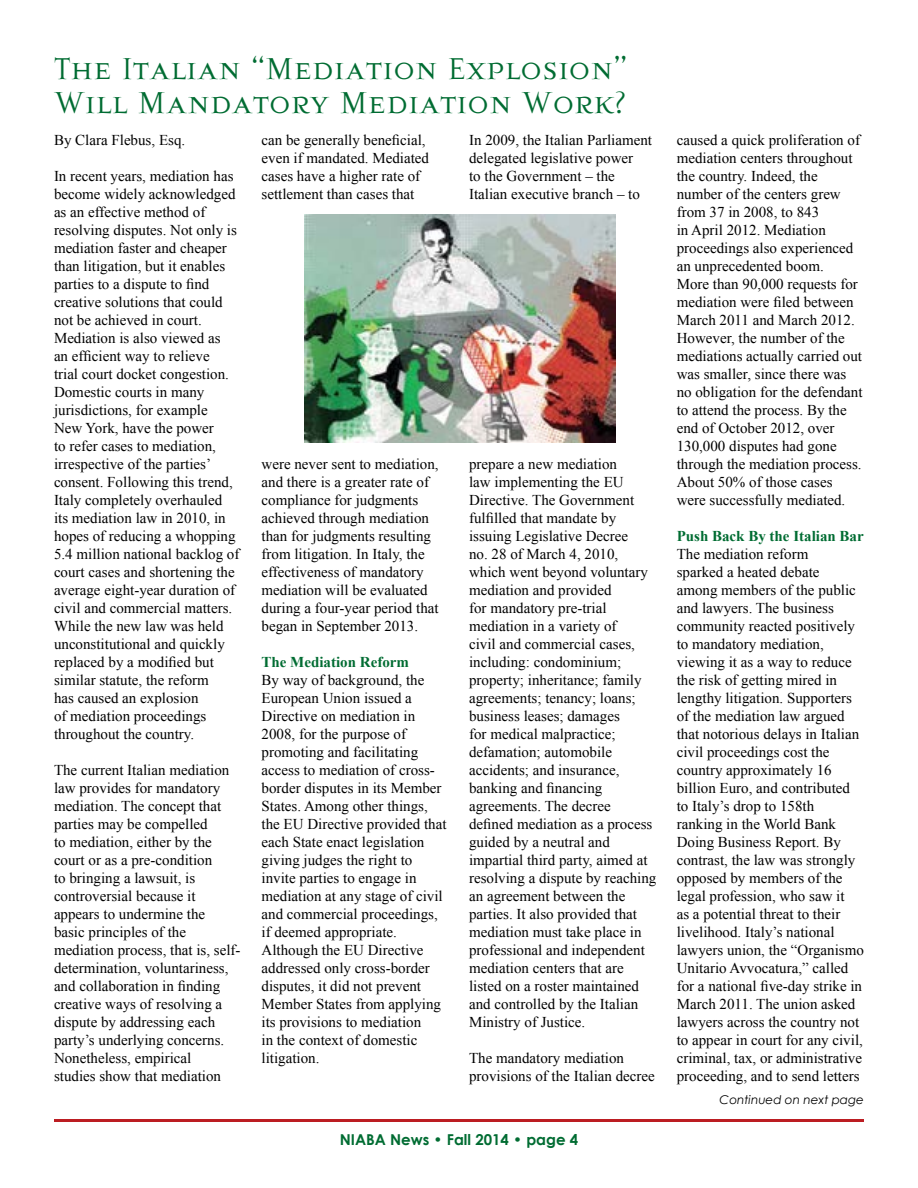
<style>
.page{position:relative;width:918px;height:1188px;background:#fff}
.page>*{position:absolute;margin:0;border:0;box-sizing:border-box;transform-origin:0 0}
.t1{font:33px/34.5px "Kartago";color:#006c32}
.t2{font:15px/18px "Times New Roman";color:#000}
.t3{font:700 15px "Times New Roman";color:#006c32}
.t4{font:700 15px "Century Gothic";color:#006c32}
.t5{font:italic 12px "Century Gothic";color:#000}
</style>
<div class="page">
<hr style="left:54px;top:1119px;width:810px;height:3px;background:#bc1d22">
<img style="left:305px;top:214px;width:310px;height:228px">
<h1 class="t1" style="left:54px;top:51px;width:575px">The Italian “Mediation Explosion”<br>Will Mandatory Mediation Work?</h1>
<p class="t2" style="left:54px;top:131px;width:133px">By Clara Flebus, Esq.</p>
<p class="t2" style="left:54px;top:167px;width:187px">In recent years, mediation has become widely acknowledged as an effective method of resolving disputes. Not only is mediation faster and cheaper than litigation, but it enables parties to a dispute to find creative solutions that could not be achieved in court.<br>Mediation is also viewed as<br>an efficient way to relieve<br>trial court docket congestion.<br>Domestic courts in many jurisdictions, for example<br>New York, have the power<br>to refer cases to mediation, irrespective of the parties’ consent. Following this trend,<br>Italy completely overhauled its mediation law in 2010, in hopes of reducing a whopping<br>5.4 million national backlog of court cases and shortening the average eight-year duration of civil and commercial matters.<br>While the new law was held unconstitutional and quickly replaced by a modified but similar statute, the reform<br>has caused an explosion<br>of mediation proceedings throughout the country.</p>
<p class="t2" style="left:54px;top:761px;width:188px">The current Italian mediation law provides for mandatory mediation. The concept that parties may be compelled<br>to mediation, either by the court or as a pre-condition<br>to bringing a lawsuit, is controversial because it appears to undermine the<br>basic principles of the mediation process, that is, self&shy;determination, voluntariness, and collaboration in finding creative ways of resolving a dispute by addressing each party’s underlying concerns.<br>Nonetheless, empirical<br>studies show that mediation</p>
<p class="t2" style="left:262px;top:131px;width:169px">can be generally beneficial, even if mandated. Mediated cases have a higher rate of settlement than cases that</p>
<p class="t2" style="left:469px;top:131px;width:184px">In 2009, the Italian Parliament delegated legislative power<br>to the Government – the<br>Italian executive branch – to</p>
<p class="t2" style="left:262px;top:455px;width:179px">were never sent to mediation, and there is a greater rate of compliance for judgments achieved through mediation than for judgments resulting from litigation. In Italy, the effectiveness of mandatory mediation will be evaluated during a four-year period that began in September 2013.</p>
<p class="t3" style="left:262px;top:652px;width:149px">The Mediation Reform</p>
<p class="t2" style="left:262px;top:671px;width:186px">By way of background, the<br>European Union issued a<br>Directive on mediation in<br>2008, for the purpose of promoting and facilitating access to mediation of cross&shy;border disputes in its Member<br>States. Among other things, the EU Directive provided that each State enact legislation giving judges the right to invite parties to engage in mediation at any stage of civil and commercial proceedings, if deemed appropriate.<br>Although the EU Directive addressed only cross-border disputes, it did not prevent<br>Member States from applying its provisions to mediation<br>in the context of domestic litigation.</p>
<p class="t2" style="left:469px;top:455px;width:189px">prepare a new mediation<br>law implementing the EU<br>Directive. The Government fulfilled that mandate by issuing Legislative Decree<br>no. 28 of March 4, 2010, which went beyond voluntary mediation and provided<br>for mandatory pre-trial mediation in a variety of<br>civil and commercial cases, including: condominium; property; inheritance; family agreements; tenancy; loans; business leases; damages<br>for medical malpractice; defamation; automobile accidents; and insurance, banking and financing agreements. The decree defined mediation as a process guided by a neutral and impartial third party, aimed at resolving a dispute by reaching an agreement between the parties. It also provided that mediation must take place in professional and independent mediation centers that are listed on a roster maintained and controlled by the Italian<br>Ministry of Justice.</p>
<p class="t2" style="left:469px;top:1049px;width:187px">The mandatory mediation provisions of the Italian decree</p>
<p class="t4" style="left:340px;top:1128px;width:240px">NIABA News • Fall 2014 • page 4</p>
<p class="t2" style="left:677px;top:131px;width:187px">caused a quick proliferation of mediation centers throughout the country. Indeed, the number of the centers grew from 37 in 2008, to 843<br>in April 2012. Mediation proceedings also experienced an unprecedented boom.<br>More than 90,000 requests for mediation were filed between<br>March 2011 and March 2012.<br>However, the number of the mediations actually carried out was smaller, since there was no obligation for the defendant to attend the process. By the end of October 2012, over<br>130,000 disputes had gone through the mediation process.<br>About 50% of those cases were successfully mediated.</p>
<p class="t3" style="left:677px;top:526px;width:189px">Push Back By the Italian Bar</p>
<p class="t2" style="left:677px;top:545px;width:189px">The mediation reform<br>sparked a heated debate among members of the public and lawyers. The business community reacted positively to mandatory mediation, viewing it as a way to reduce the risk of getting mired in lengthy litigation. Supporters of the mediation law argued that notorious delays in Italian civil proceedings cost the country approximately 16 billion Euro, and contributed to Italy’s drop to 158th<br>ranking in the World Bank<br>Doing Business Report. By contrast, the law was strongly opposed by members of the legal profession, who saw it<br>as a potential threat to their livelihood. Italy’s national lawyers union, the “Organismo<br>Unitario Avvocatura,” called for a national five-day strike in<br>March 2011. The union asked lawyers across the country not to appear in court for any civil, criminal, tax, or administrative proceeding, and to send letters</p>
<p class="t5" style="left:720px;top:1091px;width:146px">Continued on next page</p>
</div>
